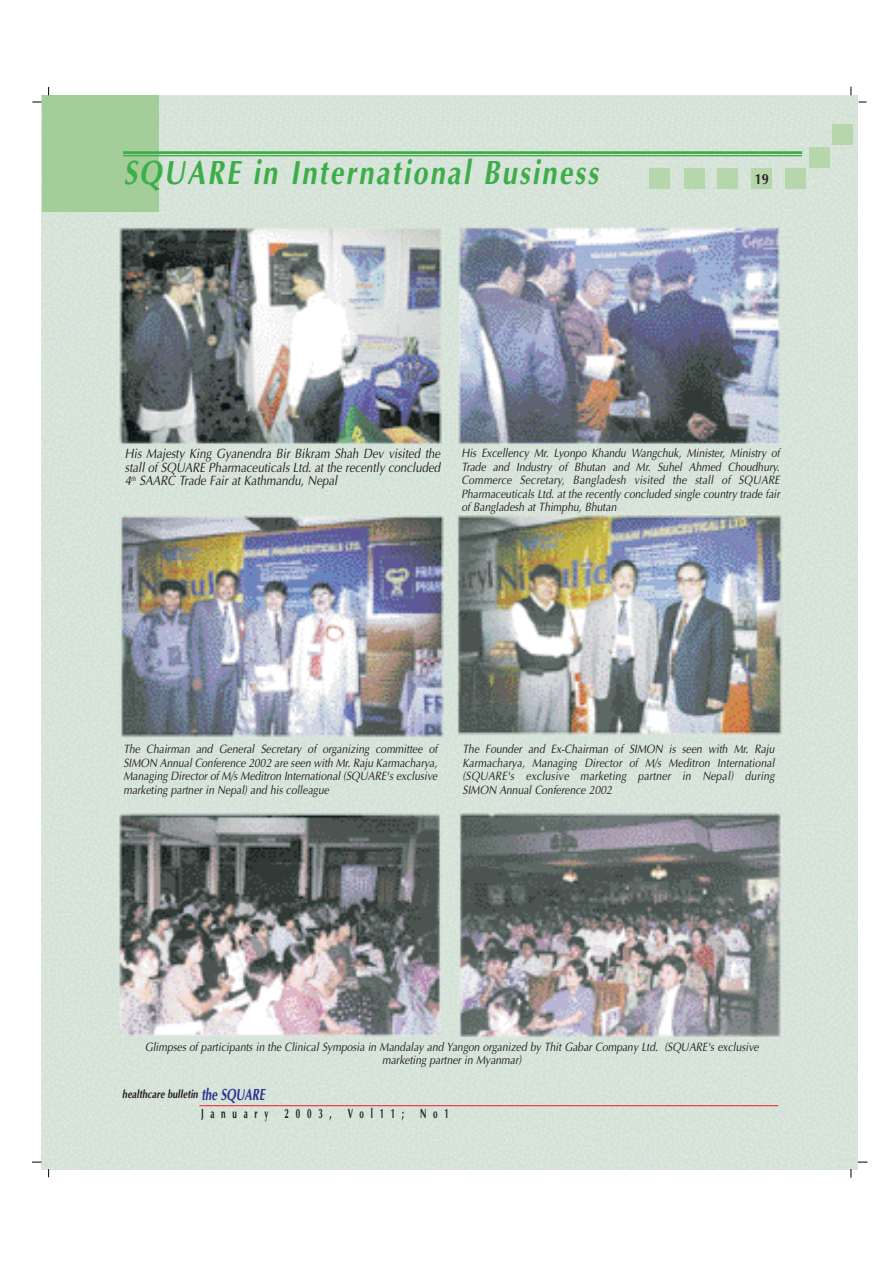
<style>
.page{position:relative;width:893px;height:1263px;background:#fff}
.page>*{position:absolute;margin:0;border:0;box-sizing:border-box;transform-origin:0 0}
.t1{font:italic 700 33.75px "Optima";letter-spacing:.085em;color:#3dad49;scale:.8 1}
.t2{font:700 14.85px "Optima";color:#231f20;scale:.85 1}
.t3{font:italic 13.5px/13.5px "Optima";color:#231f20;text-align:justify;scale:.85 1}
.t4{font:700 13.5px "Optima";letter-spacing:.835em;color:#231f20;scale:.6 1}
.t5{font:italic 12.15px/13.5px "Optima";color:#231f20;text-align:justify;scale:.85 1}
.t6{font:italic 700 11.55px "Optima";color:#231f20;scale:.8 1}
.s1{font-size:16.2px;color:#2e3092}
</style>
<div class="page">
<img style="left:42px;top:95px;width:815px;height:1074px">
<div style="left:42px;top:95px;width:117px;height:117px;background:#a4ce99"></div>
<div style="left:831px;top:125px;width:21px;height:20px;background:#b6d7ac"></div>
<div style="left:809px;top:147px;width:20px;height:20px;background:#b6d7ac"></div>
<div style="left:785px;top:169px;width:20px;height:20px;background:#b6d7ac"></div>
<div style="left:751px;top:169px;width:20px;height:20px;background:#b6d7ac"></div>
<div style="left:717px;top:169px;width:21px;height:20px;background:#b6d7ac"></div>
<div style="left:684px;top:169px;width:20px;height:20px;background:#b6d7ac"></div>
<div style="left:649px;top:169px;width:20px;height:20px;background:#b6d7ac"></div>
<hr style="left:123px;top:151px;width:679px;height:3px;background:#3dad49">
<hr style="left:123px;top:155px;width:679px;height:1px;background:#3dad49">
<hr style="left:199px;top:1105px;width:579px;height:1px;background:#ed1c24">
<h1 class="t1" style="left:123px;top:159px;width:594px">SQUARE in International Business</h1>
<p class="t2" style="left:754px;top:173px;width:18px">19</p>
<p class="t3" style="left:125px;top:448px;width:372px">His Majesty King Gyanendra Bir Bikram Shah Dev visited the stall of SQUARE Pharmaceuticals Ltd. at the recently concluded 4<sup>th</sup> SAARC Trade Fair at Kathmandu, Nepal</p>
<p class="t5" style="left:461px;top:448px;width:376px">His Excellency Mr. Lyonpo Khandu Wangchuk, Minister, Ministry of Trade and Industry of Bhutan and Mr. Suhel Ahmed Choudhury.<br>Commerce Secretary, Bangladesh visited the stall of SQUARE Pharmaceuticals Ltd. at the recently concluded single country trade fair of Bangladesh at Thimphu, Bhutan</p>
<p class="t5" style="left:123px;top:744px;width:371px">The Chairman and General Secretary of organizing committee of SIMON Annual Conference 2002 are seen with Mr. Raju Karmacharya, Managing Director of M/s Meditron International (SQUARE's exclusive marketing partner in Nepal) and his colleague</p>
<p class="t5" style="left:462px;top:744px;width:369px">The Founder and Ex-Chairman of SIMON is seen with Mr. Raju Karmacharya, Managing Director of M/s Meditron International (SQUARE's exclusive marketing partner in Nepal) during SIMON Annual Conference 2002</p>
<p class="t5" style="left:145px;top:1041px;width:724px;text-align:center">Glimpses of participants in the Clinical Symposia in Mandalay and Yangon organized by Thit Gabar Company Ltd. (SQUARE's exclusive marketing partner in Myanmar)</p>
<p class="t6" style="left:122px;top:1090px;width:180px">healthcare bulletin <span class="s1">the SQUARE</span></p>
<p class="t4" style="left:201px;top:1108px;width:415px">January 2003, Vol11; No1</p>
</div>
